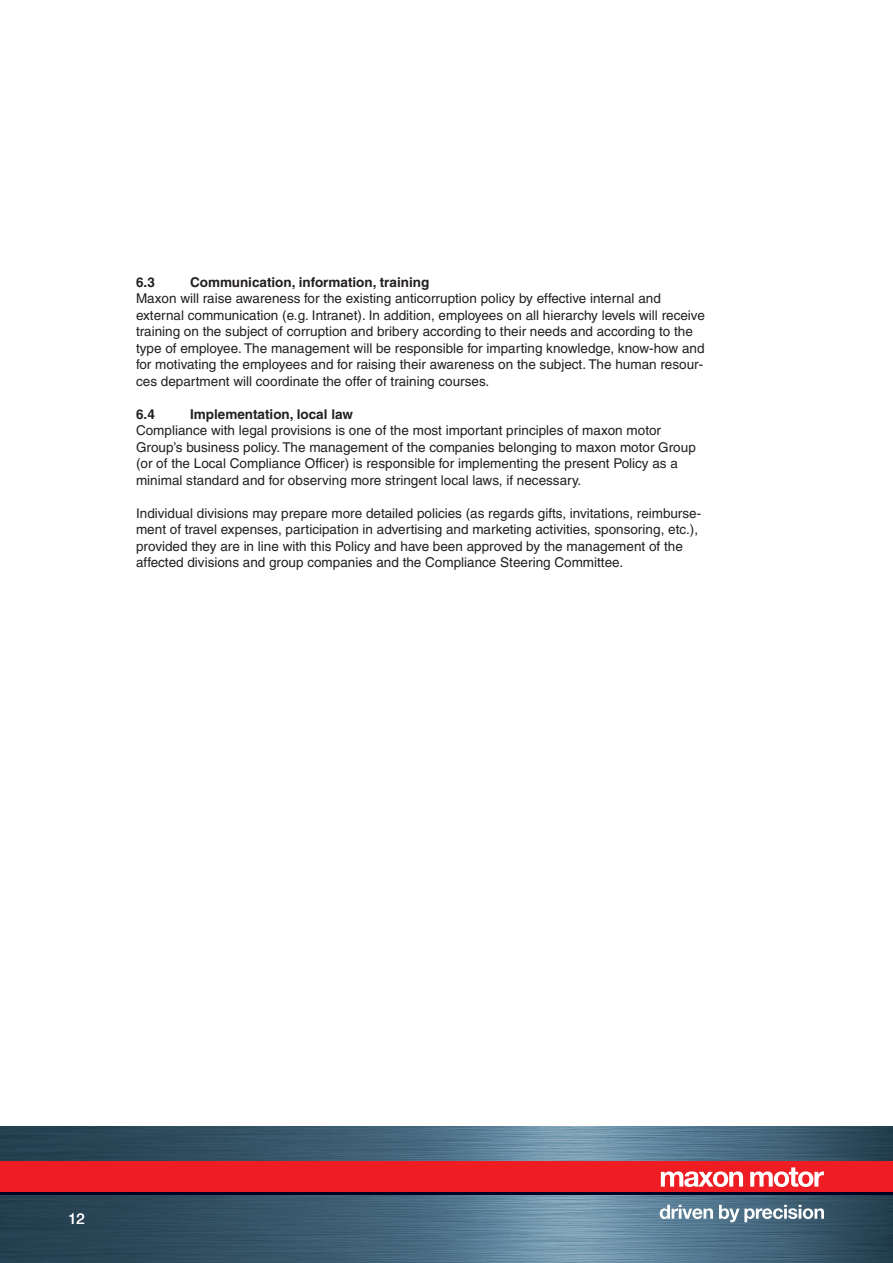
<style>
.page{position:relative;width:893px;height:1263px;background:#fff}
.page>*{position:absolute;margin:0;border:0;box-sizing:border-box;transform-origin:0 0}
.t1{font:15px "Helvetica";color:#fff}
.t2{font:13.5px/16.5px "Helvetica";color:#231f20}
.t3{font:700 13.5px "Helvetica";color:#231f20}
</style>
<div class="page">
<img style="left:0;top:1127px;width:893px;height:136px">
<div style="left:0;top:1161px;width:893px;height:31px;background:#ee1d23"></div>
<hr style="left:0;top:1192px;width:893px;height:3px;background:#000424">
<svg style="left:661px;top:1171px;width:82px;height:16px"></svg>
<svg style="left:750px;top:1167px;width:74px;height:20px"></svg>
<svg style="left:660px;top:1205px;width:53px;height:14px"></svg>
<svg style="left:719px;top:1205px;width:105px;height:17px"></svg>
<p class="t3" style="left:136px;top:274px;width:20px">6.3</p>
<p class="t3" style="left:190px;top:274px;width:241px">Communication, information, training</p>
<p class="t2" style="left:136px;top:290px;width:570px">Maxon will raise awareness for the existing anticorruption policy by effective internal and external communication (e.g. Intranet). In addition, employees on all hierarchy levels will receive training on the subject of corruption and bribery according to their needs and according to the type of employee. The management will be responsible for imparting knowledge, know-how and for motivating the employees and for raising their awareness on the subject. The human resour&shy;ces department will coordinate the offer of training courses.</p>
<p class="t3" style="left:136px;top:406px;width:20px">6.4</p>
<p class="t3" style="left:190px;top:406px;width:164px">Implementation, local law</p>
<p class="t2" style="left:136px;top:422px;width:561px">Compliance with legal provisions is one of the most important principles of maxon motor Group’s business policy. The management of the companies belonging to maxon motor Group (or of the Local Compliance Officer) is responsible for implementing the present Policy as a minimal standard and for observing more stringent local laws, if necessary.</p>
<p class="t2" style="left:136px;top:505px;width:567px">Individual divisions may prepare more detailed policies (as regards gifts, invitations, reimburse&shy;ment of travel expenses, participation in advertising and marketing activities, sponsoring, etc.), provided they are in line with this Policy and have been approved by the management of the affected divisions and group companies and the Compliance Steering Committee.</p>
<p class="t1" style="left:68px;top:1209px;width:18px">12</p>
</div>
